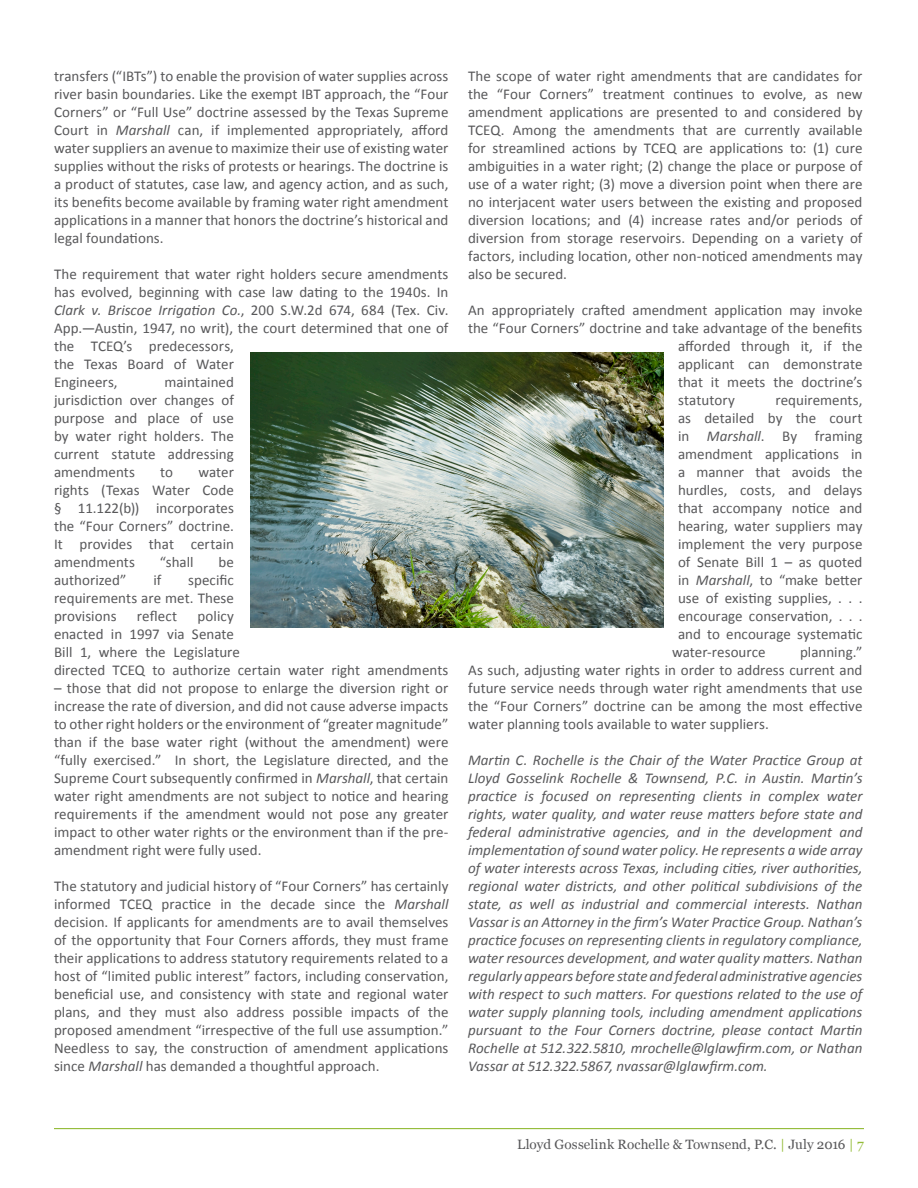
<style>
.page{position:relative;width:918px;height:1188px;background:#fff}
.page>*{position:absolute;margin:0;border:0;box-sizing:border-box;transform-origin:0 0}
.body{font:15px/18px "Calibri";letter-spacing:.005em;color:#58585a;text-align:justify}
.body-2{font:italic 15px/18px "Calibri";color:#58585a;text-align:justify}
.t1{font:13.5px "Georgia";letter-spacing:.005em;color:#58585a}
.s1{font-style:italic}
.s2{color:#93bb37}
</style>
<div class="page">
<hr style="left:54px;top:1128px;width:810px;height:1px;background:#93bb37">
<img style="left:250px;top:352px;width:414px;height:275px">
<p class="body" style="left:54px;top:68px;width:396px">transfers (“IBTs”) to enable the provision of water supplies across river basin boundaries. Like the exempt IBT approach, the “Four Corners” or “Full Use” doctrine assessed by the Texas Supreme Court in <span class="s1">Marshall</span> can, if implemented appropriately, afford water suppliers an avenue to maximize their use of existing water supplies without the risks of protests or hearings. The doctrine is a product of statutes, case law, and agency action, and as such, its benefits become available by framing water right amendment applications in a manner that honors the doctrine’s historical and legal foundations.</p>
<p class="body" style="left:54px;top:266px;width:396px;text-align:left">The requirement that water right holders secure amendments has evolved, beginning with case law dating to the 1940s. In <span class="s1">Clark v. Briscoe Irrigation Co.</span>, 200 S.W.2d 674, 684 (Tex. Civ.<br>App.—Austin, 1947, no writ), the court determined that one of the TCEQ’s predecessors,<br>the Texas Board of Water<br>Engineers,</p>
<p class="body" style="left:54px;top:374px;width:182px;text-indent:111px">maintained jurisdiction over changes of purpose and place of use by water right holders. The current statute addressing amendments</p>
<p class="body" style="left:54px;top:464px;width:182px;text-align:right">water<br>rights (Texas Water Code</p>
<p class="body" style="left:54px;top:500px;width:181px">§ 11.122(b)) incorporates the “Four Corners” doctrine.<br>It provides that certain amendments</p>
<p class="body" style="left:160px;top:464px;width:14px">to</p>
<p class="body" style="left:160px;top:554px;width:35px">“shall</p>
<p class="body" style="left:219px;top:554px;width:17px">be</p>
<p class="body" style="left:54px;top:572px;width:74px">authorized”</p>
<p class="body" style="left:153px;top:572px;width:10px">if</p>
<p class="body" style="left:54px;top:572px;width:181px;text-indent:134px">specific requirements are met. These provisions</p>
<p class="body" style="left:137px;top:608px;width:42px">reflect</p>
<p class="body" style="left:54px;top:608px;width:396px;text-align:left;text-indent:144px">policy<br>enacted in 1997 via Senate<br>Bill 1, where the Legislature<br>directed TCEQ to authorize certain water right amendments</p>
<p class="body" style="left:54px;top:680px;width:396px">– those that did not propose to enlarge the diversion right or increase the rate of diversion, and did not cause adverse impacts to other right holders or the environment of “greater magnitude” than if the base water right (without the amendment) were “fully exercised.” In short, the Legislature directed, and the Supreme Court subsequently confirmed in <span class="s1">Marshall</span>, that certain water right amendments are not subject to notice and hearing requirements if the amendment would not pose any greater impact to other water rights or the environment than if the pre&shy;amendment right were fully used.</p>
<p class="body" style="left:54px;top:878px;width:396px">The statutory and judicial history of “Four Corners” has certainly informed TCEQ practice in the decade since the <span class="s1">Marshall </span>decision. If applicants for amendments are to avail themselves of the opportunity that Four Corners affords, they must frame their applications to address statutory requirements related to a host of “limited public interest” factors, including conservation, beneficial use, and consistency with state and regional water plans, and they must also address possible impacts of the proposed amendment “irrespective of the full use assumption.” Needless to say, the construction of amendment applications since <span class="s1">Marshall</span> has demanded a thoughtful approach.</p>
<p class="body" style="left:468px;top:68px;width:396px">The scope of water right amendments that are candidates for the “Four Corners” treatment continues to evolve, as new amendment applications are presented to and considered by TCEQ. Among the amendments that are currently available for streamlined actions by TCEQ are applications to: (1) cure ambiguities in a water right; (2) change the place or purpose of use of a water right; (3) move a diversion point when there are no interjacent water users between the existing and proposed diversion locations; and (4) increase rates and/or periods of diversion from storage reservoirs. Depending on a variety of factors, including location, other non-noticed amendments may also be secured.</p>
<p class="body" style="left:468px;top:302px;width:396px">An appropriately crafted amendment application may invoke</p>
<p class="body" style="left:468px;top:320px;width:396px">the “Four Corners” doctrine and take advantage of the benefits</p>
<p class="body" style="left:678px;top:338px;width:186px">afforded through it, if the</p>
<p class="body" style="left:678px;top:356px;width:186px">applicant can demonstrate</p>
<p class="body" style="left:678px;top:374px;width:186px">that it meets the doctrine’s</p>
<p class="body" style="left:678px;top:392px;width:58px">statutory</p>
<p class="body" style="left:775px;top:392px;width:89px">requirements,</p>
<p class="body" style="left:678px;top:410px;width:186px">as detailed by the court</p>
<p class="body" style="left:678px;top:428px;width:186px">in <span class="s1">Marshall</span>. By framing</p>
<p class="body" style="left:678px;top:446px;width:186px">amendment applications in</p>
<p class="body" style="left:678px;top:464px;width:186px">a manner that avoids the</p>
<p class="body" style="left:678px;top:482px;width:186px">hurdles, costs, and delays</p>
<p class="body" style="left:678px;top:500px;width:186px">that accompany notice and</p>
<p class="body" style="left:678px;top:518px;width:186px">hearing, water suppliers may</p>
<p class="body" style="left:678px;top:536px;width:186px">implement the very purpose</p>
<p class="body" style="left:678px;top:554px;width:186px">of Senate Bill 1 – as quoted</p>
<p class="body" style="left:678px;top:572px;width:186px">in <span class="s1">Marshall</span>, to “make better</p>
<p class="body" style="left:678px;top:590px;width:186px">use of existing supplies, . . .</p>
<p class="body" style="left:678px;top:608px;width:186px">encourage conservation, . . .</p>
<p class="body" style="left:678px;top:626px;width:186px">and to encourage systematic</p>
<p class="body" style="left:672px;top:644px;width:95px">water-resource</p>
<p class="body" style="left:468px;top:644px;width:396px;text-indent:332px">planning.” As such, adjusting water rights in order to address current and future service needs through water right amendments that use the “Four Corners” doctrine can be among the most effective water planning tools available to water suppliers.</p>
<p class="body-2" style="left:468px;top:751px;width:396px">Martin C. Rochelle is the Chair of the Water Practice Group at Lloyd Gosselink Rochelle &amp; Townsend, P.C. in Austin. Martin’s practice is focused on representing clients in complex water rights, water quality, and water reuse matters before state and federal administrative agencies, and in the development and implementation of sound water policy. He represents a wide array of water interests across Texas, including cities, river authorities, regional water districts, and other political subdivisions of the state, as well as industrial and commercial interests. Nathan Vassar is an Attorney in the firm’s Water Practice Group. Nathan’s practice focuses on representing clients in regulatory compliance, water resources development, and water quality matters. Nathan regularly appears before state and federal administrative agencies with respect to such matters. For questions related to the use of water supply planning tools, including amendment applications pursuant to the Four Corners doctrine, please contact Martin Rochelle at 512.322.5810, mrochelle@lglawfirm.com, or Nathan Vassar at 512.322.5867, nvassar@lglawfirm.com.</p>
<p class="t1" style="left:517px;top:1136px;width:348px">Lloyd Gosselink Rochelle &amp; Townsend, P.C. <span class="s2">|</span> July 2016 <span class="s2">| 7</span></p>
</div>
